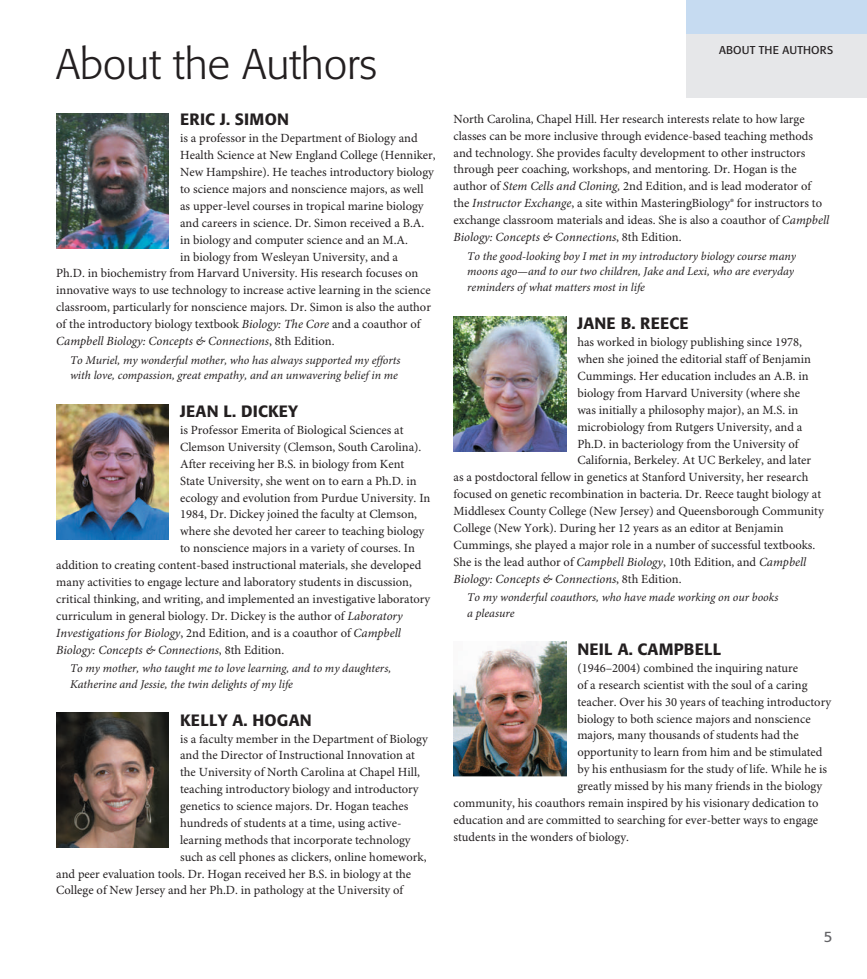
<style>
.page{position:relative;width:867px;height:979px;background:#fff}
.page>*{position:absolute;margin:0;border:0;box-sizing:border-box;transform-origin:0 0}
.t1{font:300 42.5px "Formata";color:#231f20}
.t2{font:500 16.25px "Formata";letter-spacing:.015em;color:#231f20}
.t3{font:15px "Formata";color:#636366}
.t4{font:12.5px/16.9px "Minion Pro";color:#231f20}
.t5{font:italic 12.5px "Minion Pro";color:#231f20}
.t6{font:italic 11.88px/15.6px "Minion Pro";color:#231f20}
.t7{font:11.25px "Formata";letter-spacing:.015em;color:#231f20}
.s1{font-style:italic}
.s2{font-style:normal}
</style>
<div class="page">
<div style="left:686px;top:0;width:180px;height:98px;background:#e6e7e9"></div>
<div style="left:686px;top:0;width:180px;height:34px;background:#c6dbf1"></div>
<img style="left:56px;top:114px;width:113px;height:135px">
<img style="left:56px;top:404px;width:113px;height:135px">
<img style="left:56px;top:712px;width:113px;height:135px">
<img style="left:453px;top:316px;width:113px;height:135px">
<img style="left:453px;top:642px;width:113px;height:135px">
<p class="t1" style="left:56px;top:39px;width:322px">About the Authors</p>
<p class="t7" style="left:718px;top:43px;width:116px">ABOUT THE AUTHORS</p>
<p class="t2" style="left:180px;top:110px;width:110px">ERIC J. SIMON</p>
<p class="t4" style="left:180px;top:130px;width:239px">is a professor in the Department of Biology and</p>
<p class="t4" style="left:180px;top:147px;width:257px">Health Science at New England College (Henniker,</p>
<p class="t4" style="left:180px;top:164px;width:255px">New Hampshire). He teaches introductory biology</p>
<p class="t4" style="left:180px;top:181px;width:245px">to science majors and nonscience majors, as well</p>
<p class="t4" style="left:180px;top:198px;width:245px">as upper-level courses in tropical marine biology</p>
<p class="t4" style="left:180px;top:215px;width:246px">and careers in science. Dr. Simon received a B.A.</p>
<p class="t4" style="left:180px;top:232px;width:229px">in biology and computer science and an M.A.</p>
<p class="t4" style="left:180px;top:249px;width:219px">in biology from Wesleyan University, and a</p>
<p class="t4" style="left:56px;top:265px;width:363px">Ph.D. in biochemistry from Harvard University. His research focuses on</p>
<p class="t4" style="left:56px;top:282px;width:376px">innovative ways to use technology to increase active learning in the science</p>
<p class="t4" style="left:56px;top:299px;width:376px">classroom, particularly for nonscience majors. Dr. Simon is also the author</p>
<p class="t4" style="left:56px;top:316px;width:365px">of the introductory biology textbook <span class="s1">Biology: The Core</span> and a coauthor of</p>
<p class="t5" style="left:56px;top:333px;width:280px">Campbell Biology: Concepts &amp; Connections<span class="s2">, 8th Edition.</span></p>
<p class="t6" style="left:70px;top:352px;width:332px">To Muriel, my wonderful mother, who has always supported my efforts with love, compassion, great empathy, and an unwavering belief in me</p>
<p class="t2" style="left:180px;top:401px;width:119px">JEAN L. DICKEY</p>
<p class="t4" style="left:180px;top:422px;width:225px">is Professor Emerita of Biological Sciences at</p>
<p class="t4" style="left:180px;top:439px;width:243px">Clemson University (Clemson, South Carolina).</p>
<p class="t4" style="left:180px;top:456px;width:226px">After receiving her B.S. in biology from Kent</p>
<p class="t4" style="left:180px;top:473px;width:238px">State University, she went on to earn a Ph.D. in</p>
<p class="t4" style="left:180px;top:490px;width:252px">ecology and evolution from Purdue University. In</p>
<p class="t4" style="left:180px;top:506px;width:238px">1984, Dr. Dickey joined the faculty at Clemson,</p>
<p class="t4" style="left:180px;top:523px;width:246px">where she devoted her career to teaching biology</p>
<p class="t4" style="left:180px;top:540px;width:236px">to nonscience majors in a variety of courses. In</p>
<p class="t4" style="left:56px;top:557px;width:366px">addition to creating content-based instructional materials, she developed</p>
<p class="t4" style="left:56px;top:574px;width:357px">many activities to engage lecture and laboratory students in discussion,</p>
<p class="t4" style="left:56px;top:591px;width:375px">critical thinking, and writing, and implemented an investigative laboratory</p>
<p class="t4" style="left:56px;top:608px;width:348px">curriculum in general biology. Dr. Dickey is the author of <span class="s1">Laboratory</span></p>
<p class="t5" style="left:56px;top:625px;width:346px">Investigations for Biology<span class="s2">, 2nd Edition, and is a coauthor of</span> Campbell</p>
<p class="t5" style="left:56px;top:642px;width:229px">Biology: Concepts &amp; Connections<span class="s2">, 8th Edition.</span></p>
<p class="t6" style="left:70px;top:661px;width:322px">To my mother, who taught me to love learning, and to my daughters,<br>Katherine and Jessie, the twin delights of my life</p>
<p class="t2" style="left:180px;top:710px;width:133px">KELLY A. HOGAN</p>
<p class="t4" style="left:180px;top:730px;width:249px">is a faculty member in the Department of Biology</p>
<p class="t4" style="left:180px;top:747px;width:236px">and the Director of Instructional Innovation at</p>
<p class="t4" style="left:180px;top:764px;width:241px">the University of North Carolina at Chapel Hill,</p>
<p class="t4" style="left:180px;top:781px;width:240px">teaching introductory biology and introductory</p>
<p class="t4" style="left:180px;top:798px;width:230px">genetics to science majors. Dr. Hogan teaches</p>
<p class="t4" style="left:180px;top:815px;width:223px">hundreds of students at a time, using active-</p>
<p class="t4" style="left:180px;top:832px;width:232px">learning methods that incorporate technology</p>
<p class="t4" style="left:180px;top:849px;width:248px">such as cell phones as clickers, online homework,</p>
<p class="t4" style="left:56px;top:865px;width:356px">and peer evaluation tools. Dr. Hogan received her B.S. in biology at the</p>
<p class="t4" style="left:56px;top:882px;width:348px">College of New Jersey and her Ph.D. in pathology at the University of</p>
<p class="t4" style="left:453px;top:111px;width:377px">North Carolina, Chapel Hill. Her research interests relate to how large classes can be more inclusive through evidence-based teaching methods and technology. She provides faculty development to other instructors through peer coaching, workshops, and mentoring. Dr. Hogan is the author of <span class="s1">Stem Cells and Cloning,</span> 2nd Edition, and is lead moderator of the <span class="s1">Instructor Exchange</span>, a site within MasteringBiology® for instructors to exchange classroom materials and ideas. She is also a coauthor of <span class="s1">Campbell Biology: Concepts &amp; Connections</span>, 8th Edition.</p>
<p class="t6" style="left:467px;top:249px;width:330px">To the good-looking boy I met in my introductory biology course many moons ago—and to our two children, Jake and Lexi, who are everyday reminders of what matters most in life</p>
<p class="t2" style="left:577px;top:314px;width:113px">JANE B. REECE</p>
<p class="t4" style="left:577px;top:334px;width:226px">has worked in biology publishing since 1978,</p>
<p class="t4" style="left:577px;top:351px;width:235px">when she joined the editorial staff of Benjamin</p>
<p class="t4" style="left:577px;top:368px;width:233px">Cummings. Her education includes an A.B. in</p>
<p class="t4" style="left:577px;top:385px;width:224px">biology from Harvard University (where she</p>
<p class="t4" style="left:577px;top:402px;width:222px">was initially a philosophy major), an M.S. in</p>
<p class="t4" style="left:577px;top:419px;width:226px">microbiology from Rutgers University, and a</p>
<p class="t4" style="left:577px;top:436px;width:222px">Ph.D. in bacteriology from the University of</p>
<p class="t4" style="left:577px;top:452px;width:235px">California, Berkeley. At UC Berkeley, and later</p>
<p class="t4" style="left:453px;top:469px;width:356px">as a postdoctoral fellow in genetics at Stanford University, her research</p>
<p class="t4" style="left:453px;top:486px;width:369px">focused on genetic recombination in bacteria. Dr. Reece taught biology at</p>
<p class="t4" style="left:453px;top:503px;width:371px">Middlesex County College (New Jersey) and Queensborough Community</p>
<p class="t4" style="left:453px;top:520px;width:331px">College (New York). During her 12 years as an editor at Benjamin</p>
<p class="t4" style="left:453px;top:537px;width:363px">Cummings, she played a major role in a number of successful textbooks.</p>
<p class="t4" style="left:453px;top:554px;width:354px">She is the lead author of <span class="s1">Campbell Biology</span>, 10th Edition, and <span class="s1">Campbell</span></p>
<p class="t5" style="left:453px;top:571px;width:229px">Biology: Concepts &amp; Connections<span class="s2">, 8th Edition.</span></p>
<p class="t6" style="left:467px;top:590px;width:312px">To my wonderful coauthors, who have made working on our books a pleasure</p>
<p class="t2" style="left:577px;top:639px;width:145px">NEIL A. CAMPBELL</p>
<p class="t4" style="left:577px;top:660px;width:222px">(1946–2004) combined the inquiring nature</p>
<p class="t4" style="left:577px;top:677px;width:231px">of a research scientist with the soul of a caring</p>
<p class="t4" style="left:577px;top:694px;width:255px">teacher. Over his 30 years of teaching introductory</p>
<p class="t4" style="left:577px;top:710px;width:235px">biology to both science majors and nonscience</p>
<p class="t4" style="left:577px;top:727px;width:223px">majors, many thousands of students had the</p>
<p class="t4" style="left:577px;top:744px;width:246px">opportunity to learn from him and be stimulated</p>
<p class="t4" style="left:577px;top:761px;width:251px">by his enthusiasm for the study of life. While he is</p>
<p class="t4" style="left:577px;top:778px;width:246px">greatly missed by his many friends in the biology</p>
<p class="t4" style="left:453px;top:795px;width:366px">community, his coauthors remain inspired by his visionary dedication to</p>
<p class="t4" style="left:453px;top:812px;width:366px">education and are committed to searching for ever-better ways to engage</p>
<p class="t4" style="left:453px;top:829px;width:177px">students in the wonders of biology.</p>
<p class="t3" style="left:823px;top:928px;width:10px">5</p>
</div>
